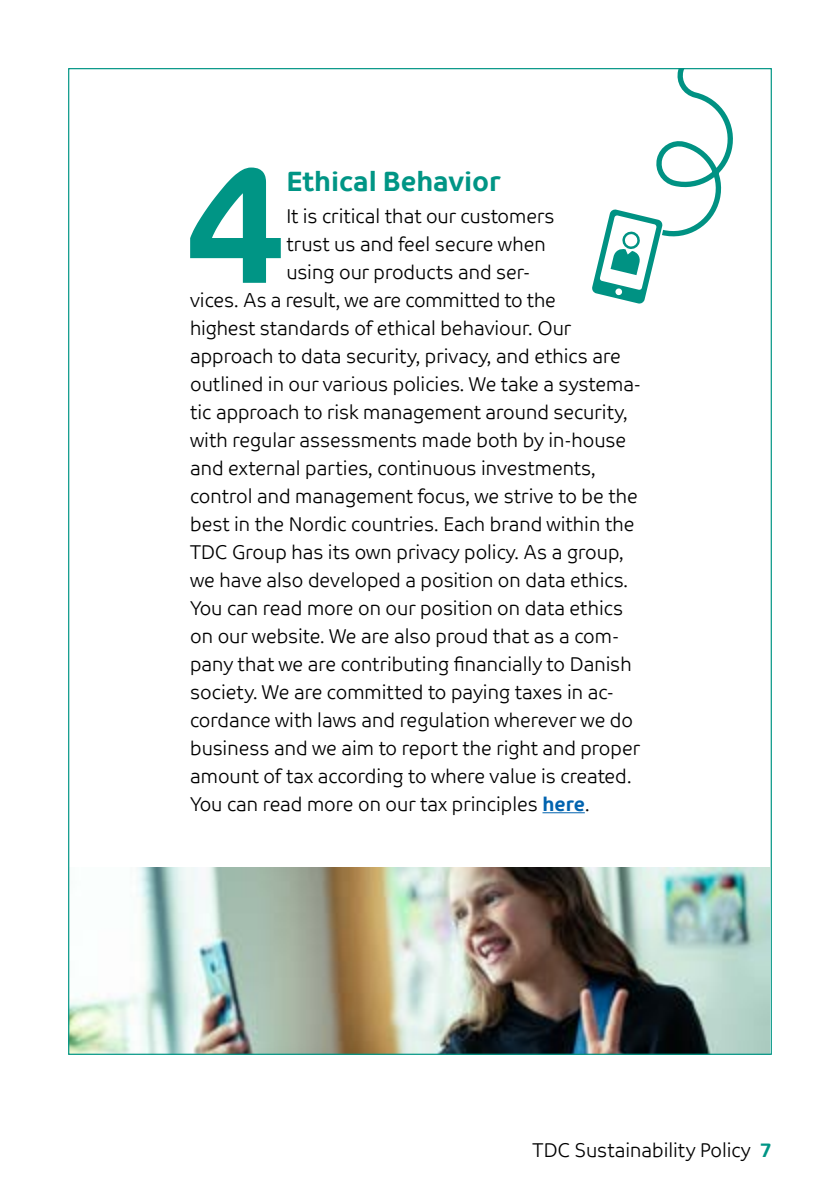
<style>
.page{position:relative;width:840px;height:1191px;background:#fff}
.page>*{position:absolute;margin:0;border:0;box-sizing:border-box;transform-origin:0 0}
.t1{font:700 167.8px "TDC";color:#009585}
.t2{font:700 28px "TDC";color:#009585}
.t3{font:20px "TDC Light";color:#000}
.s1{font-family:"TDC";font-weight:700;color:#0063af}
.s2{font-family:"TDC";font-weight:700;color:#009585}
</style>
<div class="page">
<img style="left:70px;top:867px;width:699px;height:185px">
<hr style="left:542px;top:812px;width:42px;height:1px;background:#0063af">
<svg style="left:591px;top:68px;width:175px;height:236px"></svg>
<h1 class="t1" style="left:184px;top:121px;width:104px">4</h1>
<h2 class="t2" style="left:286px;top:164px;width:216px">Ethical Behavior</h2>
<p class="t3" style="left:286px;top:205px;width:269px">It is critical that our customers</p>
<p class="t3" style="left:286px;top:233px;width:261px">trust us and feel secure when</p>
<p class="t3" style="left:286px;top:261px;width:245px">using our products and ser-</p>
<p class="t3" style="left:190px;top:289px;width:367px">vices. As a result, we are committed to the</p>
<p class="t3" style="left:190px;top:317px;width:382px">highest standards of ethical behaviour. Our</p>
<p class="t3" style="left:190px;top:345px;width:432px">approach to data security, privacy, and ethics are</p>
<p class="t3" style="left:190px;top:373px;width:452px">outlined in our various policies. We take a systema-</p>
<p class="t3" style="left:190px;top:401px;width:439px">tic approach to risk management around security,</p>
<p class="t3" style="left:190px;top:429px;width:437px">with regular assessments made both by in-house</p>
<p class="t3" style="left:190px;top:457px;width:407px">and external parties, continuous investments,</p>
<p class="t3" style="left:190px;top:485px;width:449px">control and management focus, we strive to be the</p>
<p class="t3" style="left:190px;top:513px;width:445px">best in the Nordic countries. Each brand within the</p>
<p class="t3" style="left:190px;top:541px;width:435px">TDC Group has its own privacy policy. As a group,</p>
<p class="t3" style="left:190px;top:569px;width:439px">we have also developed a position on data ethics.</p>
<p class="t3" style="left:190px;top:597px;width:434px">You can read more on our position on data ethics</p>
<p class="t3" style="left:190px;top:625px;width:430px">on our website. We are also proud that as a com-</p>
<p class="t3" style="left:190px;top:653px;width:443px">pany that we are contributing financially to Danish</p>
<p class="t3" style="left:190px;top:681px;width:424px">society. We are committed to paying taxes in ac-</p>
<p class="t3" style="left:190px;top:709px;width:444px">cordance with laws and regulation wherever we do</p>
<p class="t3" style="left:190px;top:737px;width:451px">business and we aim to report the right and proper</p>
<p class="t3" style="left:190px;top:765px;width:443px">amount of tax according to where value is created.</p>
<p class="t3" style="left:190px;top:793px;width:401px">You can read more on our tax principles <span class="s1">here</span>.</p>
<p class="t3" style="left:532px;top:1138px;width:240px">TDC Sustainability Policy <span class="s2">7</span></p>
</div>
